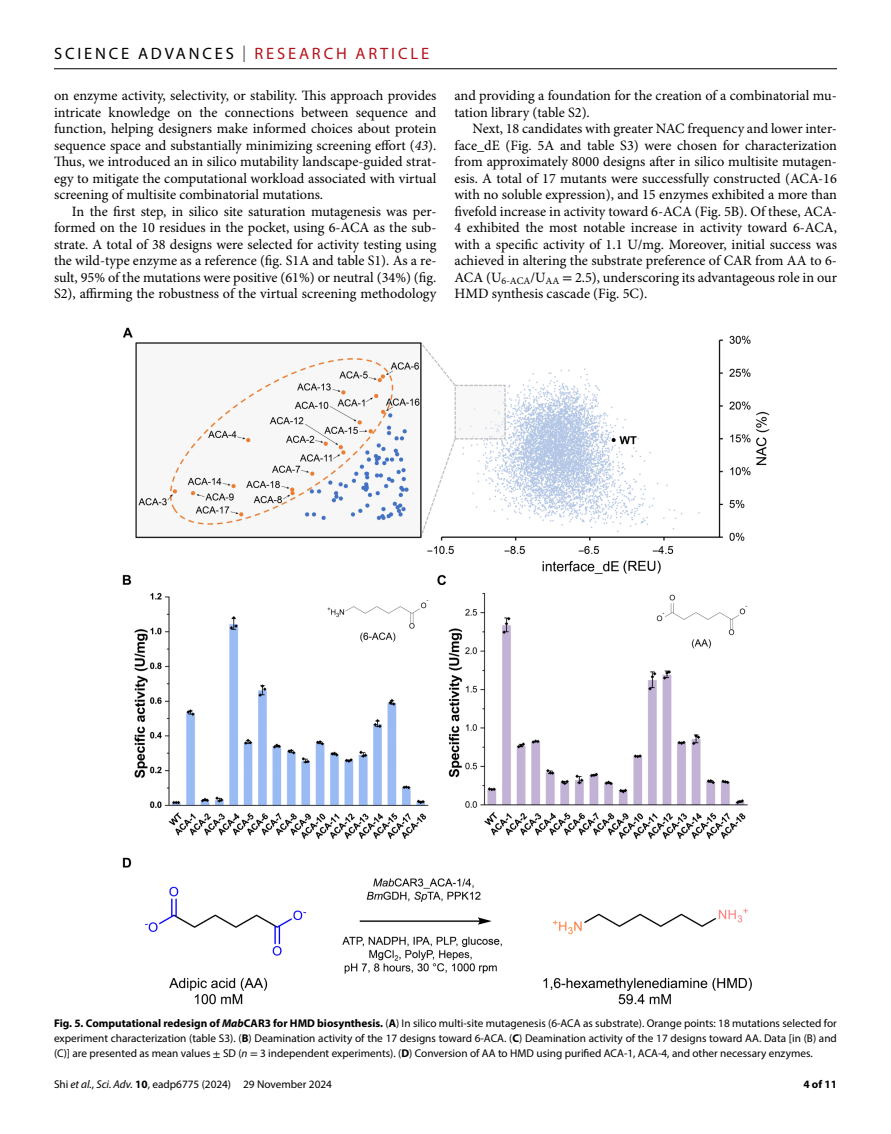
<style>
.page{position:relative;width:891px;height:1134px;background:#fff}
.page>*{position:absolute;margin:0;border:0;box-sizing:border-box;transform-origin:0 0}
.t1{font:16.5px "Myriad Pro";letter-spacing:.17em;color:#000}
.t2{font:14.25px/16.5px "Minion Pro";color:#000;text-align:justify}
.t3{font:11.25px/15px "Myriad Pro";color:#000;text-align:justify}
.t4{font:700 11.25px "Myriad Pro";color:#000}
.s1{font-weight:300}
.s2{color:#b5121b}
.s3{font-style:italic}
.s4{font-family:"STIX"}
.s5{font-weight:700}
.s6{font-weight:700;font-style:italic}
</style>
<div class="page">
<hr style="left:54px;top:68px;width:783px;height:1px;background:#000">
<img style="left:122px;top:327px;width:647px;height:677px">
<p class="t1" style="left:54px;top:44px;width:376px">Scien ce Advan ces <span class="s1">|</span> <span class="s2">Resear ch Ar ticle</span></p>
<p class="t2" style="left:54px;top:88px;width:384px">on enzyme activity, selectivity, or stability. This approach provides intricate knowledge on the connections between sequence and function, helping designers make informed choices about protein sequence space and substantially minimizing screening effort (<span class="s3">43</span>).<br>Thus, we introduced an in silico mutability landscape-guided strat&shy;egy to mitigate the computational workload associated with virtual screening of multisite combinatorial mutations.</p>
<p class="t2" style="left:54px;top:204px;width:384px;text-indent:18px">In the first step, in silico site saturation mutagenesis was per&shy;formed on the 10 residues in the pocket, using 6-ACA as the sub&shy;strate. A total of 38 designs were selected for activity testing using the wild-type enzyme as a reference (fig. S1A and table S1). As a re&shy;sult, 95% of the mutations were positive (61%) or neutral (34%) (fig.<br>S2), affirming the robustness of the virtual screening methodology</p>
<p class="t2" style="left:454px;top:88px;width:384px">and providing a foundation for the creation of a combinatorial mu&shy;tation library (table S2).</p>
<p class="t2" style="left:454px;top:121px;width:384px;text-indent:18px">Next, 18 candidates with greater NAC frequency and lower inter&shy;face_dE (Fig. 5A and table S3) were chosen for characterization from approximately 8000 designs after in silico multisite mutagen&shy;esis. A total of 17 mutants were successfully constructed (ACA-16 with no soluble expression), and 15 enzymes exhibited a more than fivefold increase in activity toward 6-ACA (Fig. 5B). Of these, ACA-4 exhibited the most notable increase in activity toward 6-ACA, with a specific activity of 1.1 U/mg. Moreover, initial success was achieved in altering the substrate preference of CAR from AA to 6- ACA (U<sub>6-ACA</sub>/U<sub>AA</sub> <span class="s4">=</span> 2.5), underscoring its advantageous role in our HMD synthesis cascade (Fig. 5C).</p>
<p class="t3" style="left:54px;top:1016px;width:784px"><span class="s5">Fig. 5. Computational redesign of</span> <span class="s6">Mab</span><span class="s5">CAR3 for HMD biosynthesis.</span> (<span class="s5">A</span>) I n silico multi-site mutagenesis (6-ACA as substrate). Orange points: 18 mutations selected for experiment characterization (table S3). (<span class="s5">B</span>) Deamination activity of the 17 designs toward 6-ACA. (<span class="s5">C</span>) Deamination activity of the 17 designs toward AA. Data [in (B) and (C)] are presented as mean values <span class="s4">±</span> SD (<span class="s3">n</span> <span class="s4">=</span> 3 independent experiments). (<span class="s5">D</span>) Conversion of AA to HMD using purified ACA-1, ACA-4, and other necessary enzymes.</p>
<p class="t3" style="left:54px;top:1076px;width:280px">Shi <span class="s3">et al.</span>, <span class="s3">Sci. Adv.</span> <span class="s5">10</span>, eadp6775 (2024) 29 November 2024</p>
<p class="t4" style="left:803px;top:1076px;width:35px">4 of 11</p>
</div>
